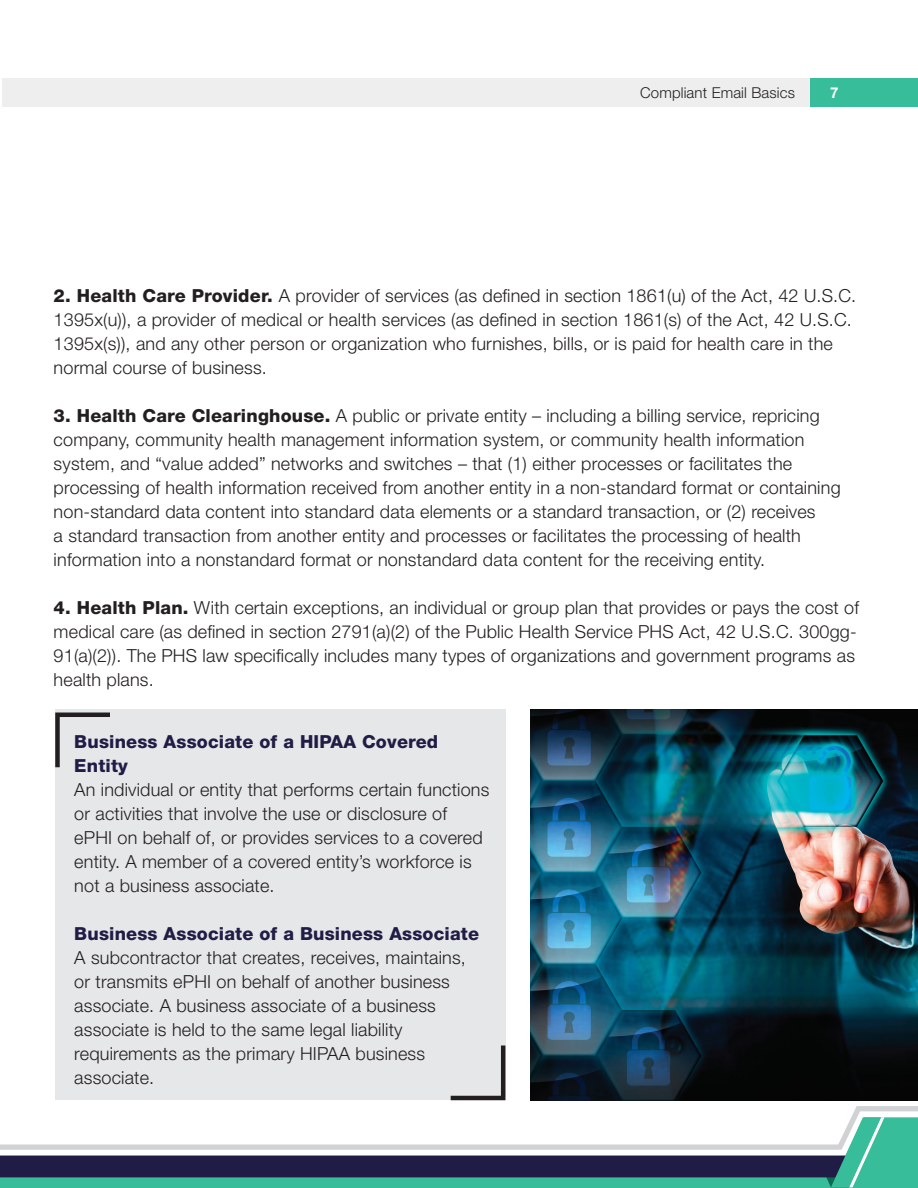
<style>
.page{position:relative;width:918px;height:1188px;background:#fff}
.page>*{position:absolute;margin:0;border:0;box-sizing:border-box;transform-origin:0 0}
.t1{font:300 18px/24px "Helvetica Neue LT Std";letter-spacing:.01em;color:#231f20}
.t2{font:800 18px/24px "Helvetica Neue LT Std";letter-spacing:.01em;color:#211c45}
.t3{font:300 15px "Helvetica Neue LT Std";letter-spacing:.01em;color:#231f20}
.t4{font:700 15px "Helvetica Neue LT Std";color:#fff}
.s1{font-weight:800}
</style>
<div class="page">
<svg style="left:0;top:1108px;width:918px;height:80px"></svg>
<div style="left:810px;top:79px;width:108px;height:28px;background:#38bd9a"></div>
<div style="left:2px;top:79px;width:808px;height:28px;background:#eeeeef"></div>
<svg style="left:0;top:1117px;width:884px;height:70px"></svg>
<div style="left:55px;top:710px;width:450px;height:390px;background:#e6e7e9"></div>
<svg style="left:450px;top:1041px;width:56px;height:60px"></svg>
<svg style="left:55px;top:712px;width:55px;height:56px"></svg>
<img style="left:530px;top:710px;width:388px;height:390px">
<p class="t3" style="left:640px;top:83px;width:156px">Compliant Email Basics</p>
<p class="t4" style="left:830px;top:83px;width:10px">7</p>
<p class="t1" style="left:54px;top:283px;width:804px"><span class="s1">2. Health Care Provider.</span> A provider of services (as defined in section 1861(u) of the Act, 42 U.S.C.<br>1395x(u)), a provider of medical or health services (as defined in section 1861(s) of the Act, 42 U.S.C.<br>1395x(s)), and any other person or organization who furnishes, bills, or is paid for health care in the normal course of business.</p>
<p class="t1" style="left:54px;top:403px;width:789px"><span class="s1">3. Health Care Clearinghouse.</span> A public or private entity – including a billing service, repricing company, community health management information system, or community health information system, and “value added” networks and switches – that (1) either processes or facilitates the processing of health information received from another entity in a non-standard format or containing non-standard data content into standard data elements or a standard transaction, or (2) receives<br>a standard transaction from another entity and processes or facilitates the processing of health information into a nonstandard format or nonstandard data content for the receiving entity.</p>
<p class="t1" style="left:54px;top:595px;width:807px"><span class="s1">4. Health Plan.</span> With certain exceptions, an individual or group plan that provides or pays the cost of medical care (as defined in section 2791(a)(2) of the Public Health Service PHS Act, 42 U.S.C. 300gg-91(a)(2)). The PHS law specifically includes many types of organizations and government programs as health plans.</p>
<p class="t2" style="left:74px;top:729px;width:365px">Business Associate of a HIPAA Covered<br>Entity</p>
<p class="t1" style="left:74px;top:777px;width:417px">An individual or entity that performs certain functions or activities that involve the use or disclosure of ePHI on behalf of, or provides services to a covered entity. A member of a covered entity’s workforce is not a business associate.</p>
<p class="t2" style="left:74px;top:921px;width:406px">Business Associate of a Business Associate</p>
<p class="t1" style="left:74px;top:945px;width:393px">A subcontractor that creates, receives, maintains, or transmits ePHI on behalf of another business associate. A business associate of a business associate is held to the same legal liability requirements as the primary HIPAA business associate.</p>
</div>
